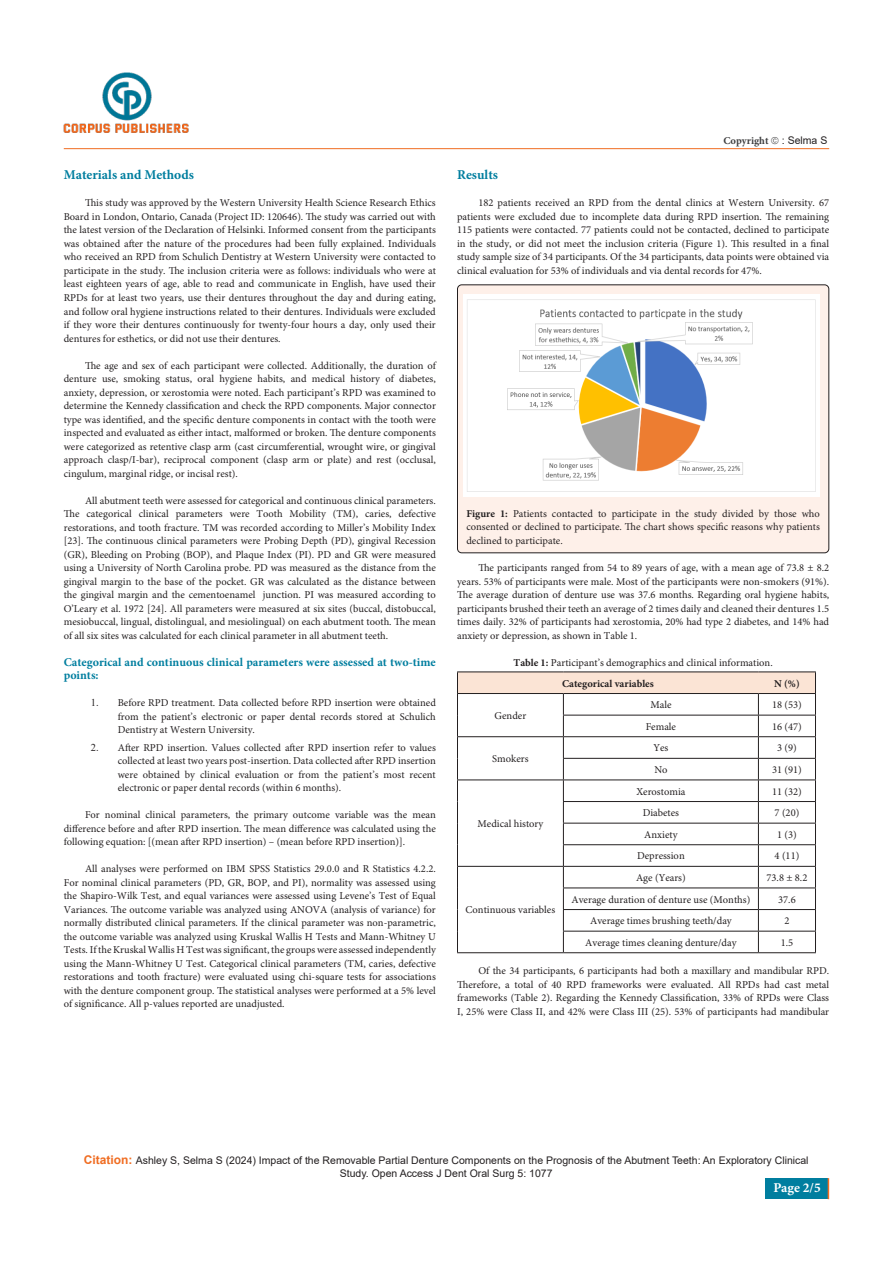
<style>
.page{position:relative;width:893px;height:1263px;background:#fff}
.page>*{position:absolute;margin:0;border:0;box-sizing:border-box;transform-origin:0 0}
.t1{font:700 13.5px "Minion Pro";color:#007e9f}
.t2{font:700 13.5px "Minion Pro";color:#fff}
.t3{font:700 12px/13.5px "Minion Pro";color:#007e9f}
.t4{font:10.5px/13.5px "Minion Pro";color:#231f20;text-align:justify}
.t5{font:10.5px/12.6px "Arial";color:#231f20;text-align:center}
.t6{font:700 10.5px "Minion Pro";color:#231f20}
.t7{font:700 10.5px "Minion Pro";color:#3e3e3f}
.s1{font-family:"Times New Roman"}
.s2{font-weight:700}
.s3{font-weight:700;font-size:12px;color:#f06d22}
</style>
<div class="page">
<hr style="left:64px;top:148px;width:765px;height:1px;background:#f06d22">
<div style="left:765px;top:1178px;width:63px;height:21px;background:#007e9f"></div>
<svg style="left:828px;top:1178px;width:1px;height:21px"></svg>
<img style="left:64px;top:73px;width:125px;height:60px">
<hr style="left:457px;top:671px;width:106px;height:1px;background:#231f20">
<hr style="left:563px;top:671px;width:195px;height:1px;background:#231f20">
<hr style="left:758px;top:671px;width:58px;height:1px;background:#231f20">
<svg style="left:457px;top:672px;width:359px;height:280px"></svg>
<hr style="left:457px;top:952px;width:106px;height:1px;background:#231f20">
<hr style="left:563px;top:952px;width:195px;height:1px;background:#231f20">
<hr style="left:758px;top:952px;width:58px;height:1px;background:#231f20">
<div style="left:457px;top:285px;width:372px;height:268px;background:#fef0e9;border-radius:4px"></div>
<div style="left:457px;top:284px;width:372px;height:269px;border:1px solid #231f20;border-radius:4px"></div>
<img style="left:463px;top:295px;width:357px;height:202px">
<p class="t1" style="left:64px;top:166px;width:132px">Materials and Methods</p>
<p class="t4" style="left:64px;top:197px;width:374px;text-indent:21px">This study was approved by the Western University Health Science Research Ethics Board in London, Ontario, Canada (Project ID: 120646). The study was carried out with the latest version of the Declaration of Helsinki. Informed consent from the participants was obtained after the nature of the procedures had been fully explained. Individuals who received an RPD from Schulich Dentistry at Western University were contacted to participate in the study. The inclusion criteria were as follows: individuals who were at least eighteen years of age, able to read and communicate in English, have used their RPDs for at least two years, use their dentures throughout the day and during eating, and follow oral hygiene instructions related to their dentures. Individuals were excluded if they wore their dentures continuously for twenty-four hours a day, only used their dentures for esthetics, or did not use their dentures.</p>
<p class="t4" style="left:64px;top:359px;width:374px;text-indent:21px">The age and sex of each participant were collected. Additionally, the duration of denture use, smoking status, oral hygiene habits, and medical history of diabetes, anxiety, depression, or xerostomia were noted. Each participant’s RPD was examined to determine the Kennedy classification and check the RPD components. Major connector type was identified, and the specific denture components in contact with the tooth were inspected and evaluated as either intact, malformed or broken. The denture components were categorized as retentive clasp arm (cast circumferential, wrought wire, or gingival approach clasp/I-bar), reciprocal component (clasp arm or plate) and rest (occlusal, cingulum, marginal ridge, or incisal rest).</p>
<p class="t4" style="left:64px;top:494px;width:374px;text-indent:21px">All abutment teeth were assessed for categorical and continuous clinical parameters.<br>The categorical clinical parameters were Tooth Mobility (TM), caries, defective restorations, and tooth fracture. TM was recorded according to Miller’s Mobility Index [23]. The continuous clinical parameters were Probing Depth (PD), gingival Recession (GR), Bleeding on Probing (BOP), and Plaque Index (PI). PD and GR were measured using a University of North Carolina probe. PD was measured as the distance from the gingival margin to the base of the pocket. GR was calculated as the distance between the gingival margin and the cementoenamel junction. PI was measured according to O’Leary et al. 1972 [24]. All parameters were measured at six sites (buccal, distobuccal, mesiobuccal, lingual, distolingual, and mesiolingual) on each abutment tooth. The mean of all six sites was calculated for each clinical parameter in all abutment teeth.</p>
<p class="t3" style="left:64px;top:655px;width:374px">Categorical and continuous clinical parameters were assessed at two-time points:</p>
<p class="t4" style="left:118px;top:696px;width:320px;text-indent:-27px"><span class="s1">1.</span> Before RPD treatment. Data collected before RPD insertion were obtained from the patient’s electronic or paper dental records stored at Schulich Dentistry at Western University.</p>
<p class="t4" style="left:118px;top:741px;width:320px;text-indent:-27px"><span class="s1">2.</span> After RPD insertion. Values collected after RPD insertion refer to values collected at least two years post-insertion. Data collected after RPD insertion were obtained by clinical evaluation or from the patient’s most recent electronic or paper dental records (within 6 months).</p>
<p class="t4" style="left:64px;top:809px;width:374px;text-indent:21px">For nominal clinical parameters, the primary outcome variable was the mean difference before and after RPD insertion. The mean difference was calculated using the following equation: [(mean after RPD insertion) – (mean before RPD insertion)].</p>
<p class="t4" style="left:64px;top:863px;width:374px;text-indent:21px">All analyses were performed on IBM SPSS Statistics 29.0.0 and R Statistics 4.2.2.<br>For nominal clinical parameters (PD, GR, BOP, and PI), normality was assessed using the Shapiro-Wilk Test, and equal variances were assessed using Levene’s Test of Equal Variances. The outcome variable was analyzed using ANOVA (analysis of variance) for normally distributed clinical parameters. If the clinical parameter was non-parametric, the outcome variable was analyzed using Kruskal Wallis H Tests and Mann-Whitney U Tests. If the Kruskal Wallis H Test was significant, the groups were assessed independently using the Mann-Whitney U Test. Categorical clinical parameters (TM, caries, defective restorations and tooth fracture) were evaluated using chi-square tests for associations with the denture component group. The statistical analyses were performed at a 5% level of significance. All p-values reported are unadjusted.</p>
<p class="t7" style="left:723px;top:133px;width:47px">Copyright</p>
<p class="t5" style="left:782px;top:134px;width:47px">: Selma S</p>
<p class="t1" style="left:457px;top:166px;width:42px">Results</p>
<p class="t4" style="left:457px;top:197px;width:374px;text-indent:21px">182 patients received an RPD from the dental clinics at Western University. 67 patients were excluded due to incomplete data during RPD insertion. The remaining 115 patients were contacted. 77 patients could not be contacted, declined to participate in the study, or did not meet the inclusion criteria (Figure 1). This resulted in a final study sample size of 34 participants. Of the 34 participants, data points were obtained via clinical evaluation for 53% of individuals and via dental records for 47%.</p>
<p class="t4" style="left:466px;top:507px;width:355px"><span class="s2">Figure 1:</span> Patients contacted to participate in the study divided by those who consented or declined to participate. The chart shows specific reasons why patients declined to participate.</p>
<p class="t4" style="left:457px;top:561px;width:374px;text-indent:21px">The participants ranged from 54 to 89 years of age, with a mean age of 73.8 ± 8.2 years. 53% of participants were male. Most of the participants were non-smokers (91%).<br>The average duration of denture use was 37.6 months. Regarding oral hygiene habits, participants brushed their teeth an average of 2 times daily and cleaned their dentures 1.5 times daily. 32% of participants had xerostomia, 20% had type 2 diabetes, and 14% had anxiety or depression, as shown in Table 1.</p>
<p class="t4" style="left:514px;top:656px;width:261px"><span class="s2">Table 1:</span> Participant’s demographics and clinical information.</p>
<p class="t6" style="left:562px;top:676px;width:93px">Categorical variables</p>
<p class="t6" style="left:774px;top:676px;width:27px">N (%)</p>
<p class="t4" style="left:495px;top:709px;width:33px">Gender</p>
<p class="t4" style="left:650px;top:698px;width:23px">Male</p>
<p class="t4" style="left:772px;top:698px;width:31px">18 (53)</p>
<p class="t4" style="left:646px;top:720px;width:32px">Female</p>
<p class="t4" style="left:772px;top:720px;width:31px">16 (47)</p>
<p class="t4" style="left:492px;top:752px;width:38px">Smokers</p>
<p class="t4" style="left:478px;top:817px;width:67px">Medical history</p>
<p class="t4" style="left:653px;top:742px;width:16px">Yes</p>
<p class="t4" style="left:777px;top:742px;width:21px">3 (9)</p>
<p class="t4" style="left:654px;top:763px;width:15px">No</p>
<p class="t4" style="left:772px;top:763px;width:31px">31 (91)</p>
<p class="t4" style="left:636px;top:785px;width:51px">Xerostomia</p>
<p class="t4" style="left:772px;top:785px;width:31px">11 (32)</p>
<p class="t4" style="left:643px;top:806px;width:38px">Diabetes</p>
<p class="t4" style="left:775px;top:806px;width:26px">7 (20)</p>
<p class="t4" style="left:644px;top:828px;width:35px">Anxiety</p>
<p class="t4" style="left:777px;top:828px;width:21px">1 (3)</p>
<p class="t4" style="left:637px;top:850px;width:49px">Depression</p>
<p class="t4" style="left:775px;top:850px;width:26px">4 (11)</p>
<p class="t4" style="left:636px;top:871px;width:51px">Age (Years)</p>
<p class="t4" style="left:766px;top:871px;width:42px">73.8 ± 8.2</p>
<p class="t4" style="left:571px;top:893px;width:180px">Average duration of denture use (Months)</p>
<p class="t4" style="left:778px;top:893px;width:19px">37.6</p>
<p class="t4" style="left:590px;top:914px;width:143px">Average times brushing teeth/day</p>
<p class="t4" style="left:784px;top:914px;width:7px">2</p>
<p class="t4" style="left:585px;top:936px;width:153px">Average times cleaning denture/day</p>
<p class="t4" style="left:781px;top:936px;width:14px">1.5</p>
<p class="t4" style="left:457px;top:964px;width:374px;text-indent:21px">Of the 34 participants, 6 participants had both a maxillary and mandibular RPD.<br>Therefore, a total of 40 RPD frameworks were evaluated. All RPDs had cast metal frameworks (Table 2). Regarding the Kennedy Classification, 33% of RPDs were Class I, 25% were Class II, and 42% were Class III (25). 53% of participants had mandibular</p>
<p class="t4" style="left:466px;top:904px;width:91px">Continuous variables</p>
<p class="t5" style="left:84px;top:1154px;width:726px"><span class="s3">Citation:</span> Ashley S, Selma S (2024) Impact of the Removable Partial Denture Components on the Prognosis of the Abutment Teeth: An Exploratory Clinical<br>Study. Open Access J Dent Oral Surg 5: 1077</p>
<p class="t2" style="left:773px;top:1178px;width:49px">Page 2/5</p>
</div>
